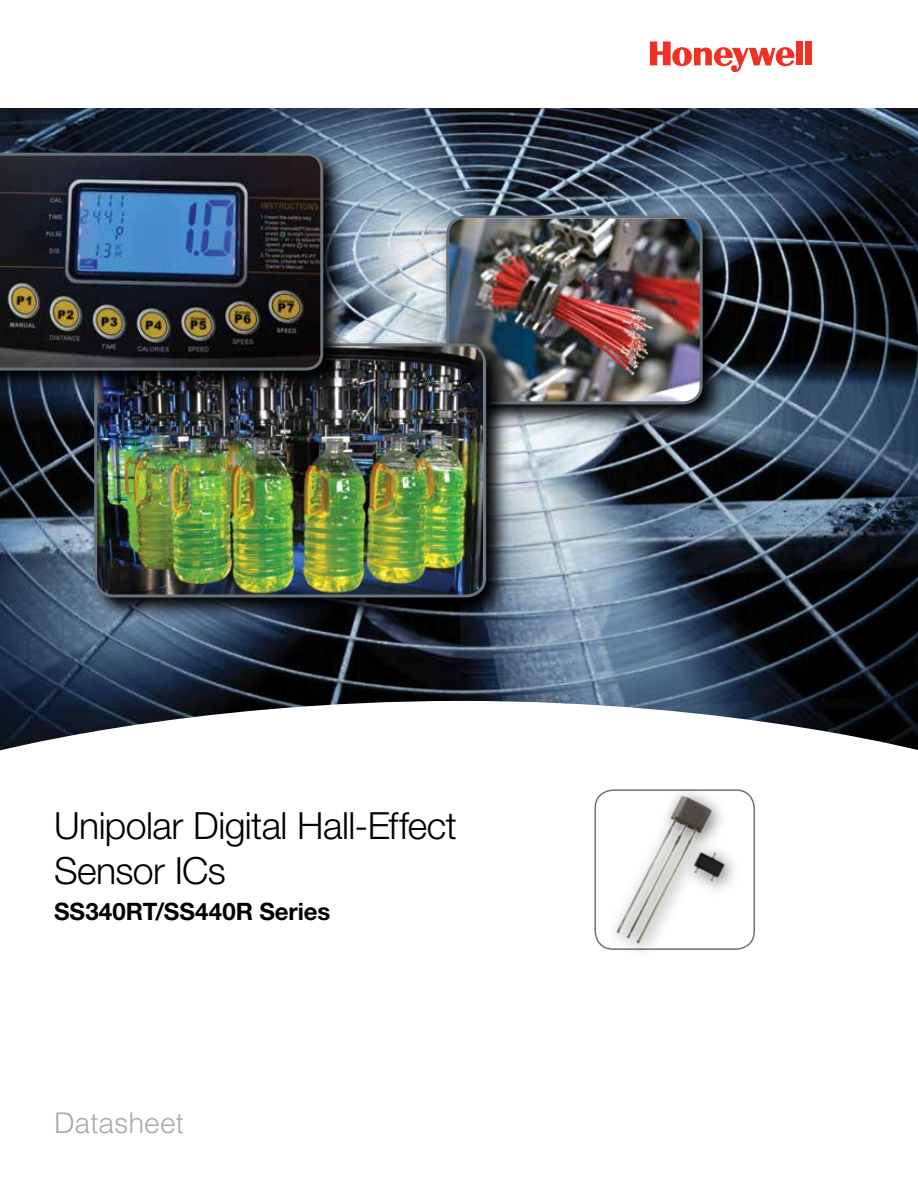
<style>
.page{position:relative;width:918px;height:1188px;background:#fff}
.page>*{position:absolute;margin:0;border:0;box-sizing:border-box;transform-origin:0 0}
.t1{font:300 37.5px/45px "Helvetica Neue LT Std";letter-spacing:-.015em;color:#000}
.t2{font:300 28.5px "Helvetica LT Std";color:#a7a9ac}
.t3{font:700 24px "Helvetica Neue LT Std";letter-spacing:.005em;color:#000}
</style>
<div class="page">
<img style="left:0;top:109px;width:918px;height:592px">
<svg style="left:441px;top:210px;width:286px;height:219px;background:#4d5863"></svg>
<img style="left:448px;top:218px;width:253px;height:185px">
<div style="left:446px;top:215px;width:257px;height:189px;border:3px solid #68737a;border-radius:18px"></div>
<div style="left:796px;top:42px;width:7px;height:23px;background:#ee3124"></div>
<div style="left:805px;top:42px;width:7px;height:23px;background:#ee3124"></div>
<svg style="left:650px;top:42px;width:145px;height:30px"></svg>
<svg style="left:0;top:701px;width:918px;height:243px"></svg>
<svg style="left:88px;top:338px;width:423px;height:284px;background:#3c4650"></svg>
<img style="left:96px;top:345px;width:387px;height:251px">
<div style="left:94px;top:343px;width:392px;height:254px;border:3px solid #68737a;border-radius:18px"></div>
<img style="left:0;top:147px;width:348px;height:248px">
<img style="left:0;top:151px;width:325px;height:221px">
<img style="left:599px;top:773px;width:160px;height:178px">
<p class="t1" style="left:54px;top:802px;width:404px">Unipolar Digital Hall-Effect<br>Sensor ICs</p>
<p class="t3" style="left:54px;top:897px;width:278px">SS340RT/SS440R Series</p>
<p class="t2" style="left:54px;top:1105px;width:131px">Datasheet</p>
</div>
